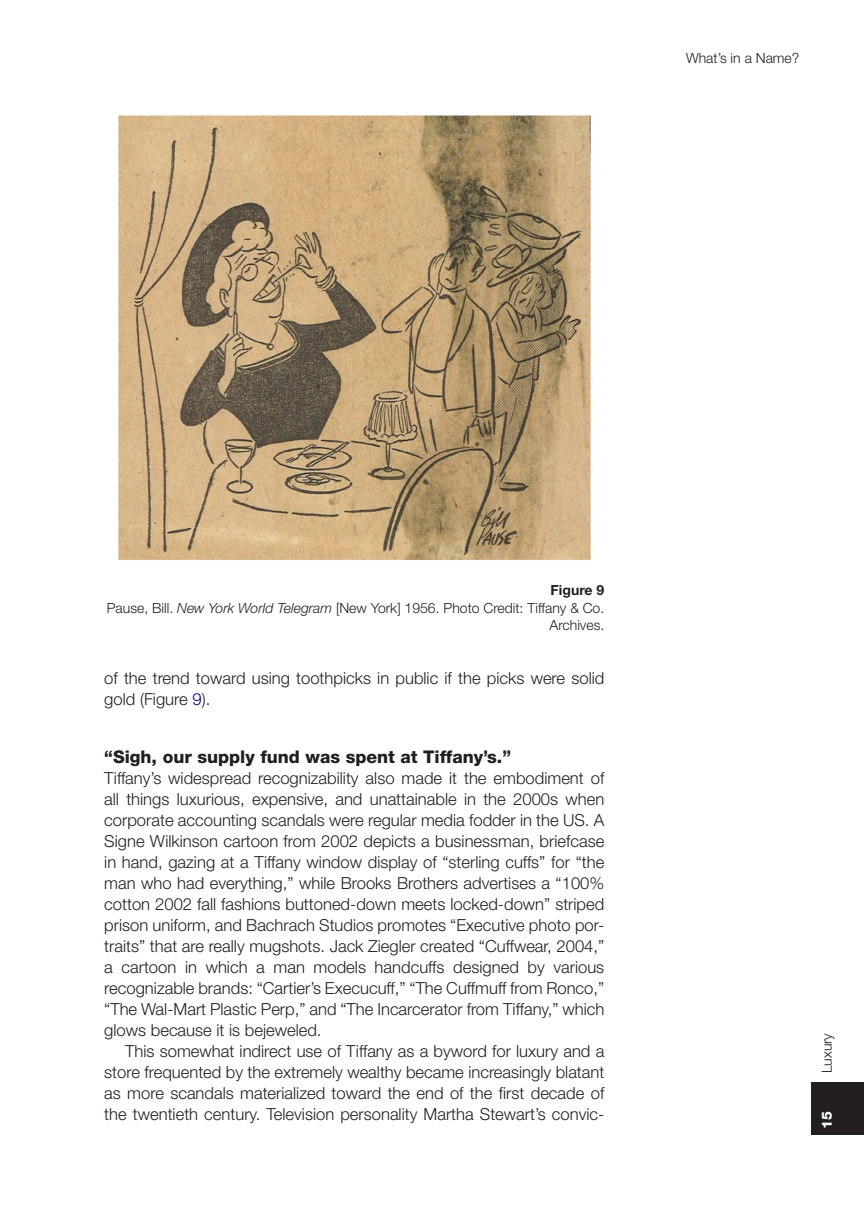
<style>
.page{position:relative;width:864px;height:1231px;background:#fff}
.page>*{position:absolute;margin:0;border:0;box-sizing:border-box;transform-origin:0 0}
.t1{font:800 17.5px "Helvetica Neue LT Std";color:#231f20}
.t2{font:300 16.62px/21px "Helvetica Neue LT Std";color:#231f20;text-align:justify}
.t3{font:300 14px/17.5px "Helvetica Neue LT Std";color:#231f20;text-align:right}
.t4{font:300 14px "Helvetica Neue";color:#231f20}
.t5{font:800 14px "Helvetica Neue";color:#fff}
.s1{font-weight:700}
.s2{font-style:italic}
.s3{color:#000080}
</style>
<div class="page">
<div style="left:811px;top:1081px;width:52px;height:52px;background:#231f20"></div>
<img style="left:118px;top:115px;width:473px;height:446px">
<p class="t4" style="left:685px;top:49px;width:115px">What’s in a Name?</p>
<p class="t3" style="left:107px;top:581px;width:499px"><span class="s1">Figure 9<br></span>Pause, Bill. <span class="s2">New York World Telegram</span> [New York] 1956. Photo Credit: Tiffany &amp; Co.<br>Archives.</p>
<p class="t2" style="left:104px;top:667px;width:501px">of the trend toward using toothpicks in public if the picks were solid gold (Figure <span class="s3">9</span>).</p>
<p class="t1" style="left:104px;top:746px;width:408px">“Sigh, our supply fund was spent at Tiffany’s.”</p>
<p class="t2" style="left:104px;top:767px;width:501px">Tiffany’s widespread recognizability also made it the embodiment of all things luxurious, expensive, and unattainable in the 2000s when corporate accounting scandals were regular media fodder in the US. A Signe Wilkinson cartoon from 2002 depicts a businessman, briefcase in hand, gazing at a Tiffany window display of “sterling cuffs” for “the man who had everything,” while Brooks Brothers advertises a “100% cotton 2002 fall fashions buttoned-down meets locked-down” striped prison uniform, and Bachrach Studios promotes “Executive photo por&shy;traits” that are really mugshots. Jack Ziegler created “Cuffwear, 2004,” a cartoon in which a man models handcuffs designed by various recognizable brands: “Cartier’s Execucuff,” “The Cuffmuff from Ronco,” “The Wal-Mart Plastic Perp,” and “The Incarcerator from Tiffany,” which glows because it is bejeweled.</p>
<p class="t2" style="left:104px;top:1040px;width:501px;text-indent:21px">This somewhat indirect use of Tiffany as a byword for luxury and a store frequented by the extremely wealthy became increasingly blatant as more scandals materialized toward the end of the first decade of the twentieth century. Television personality Martha Stewart’s convic-</p>
<p class="t4" style="left:817px;top:1073px;width:42px;rotate:-90deg">Luxury</p>
<p class="t5" style="left:818px;top:1128px;width:19px;rotate:-90deg">15</p>
</div>
